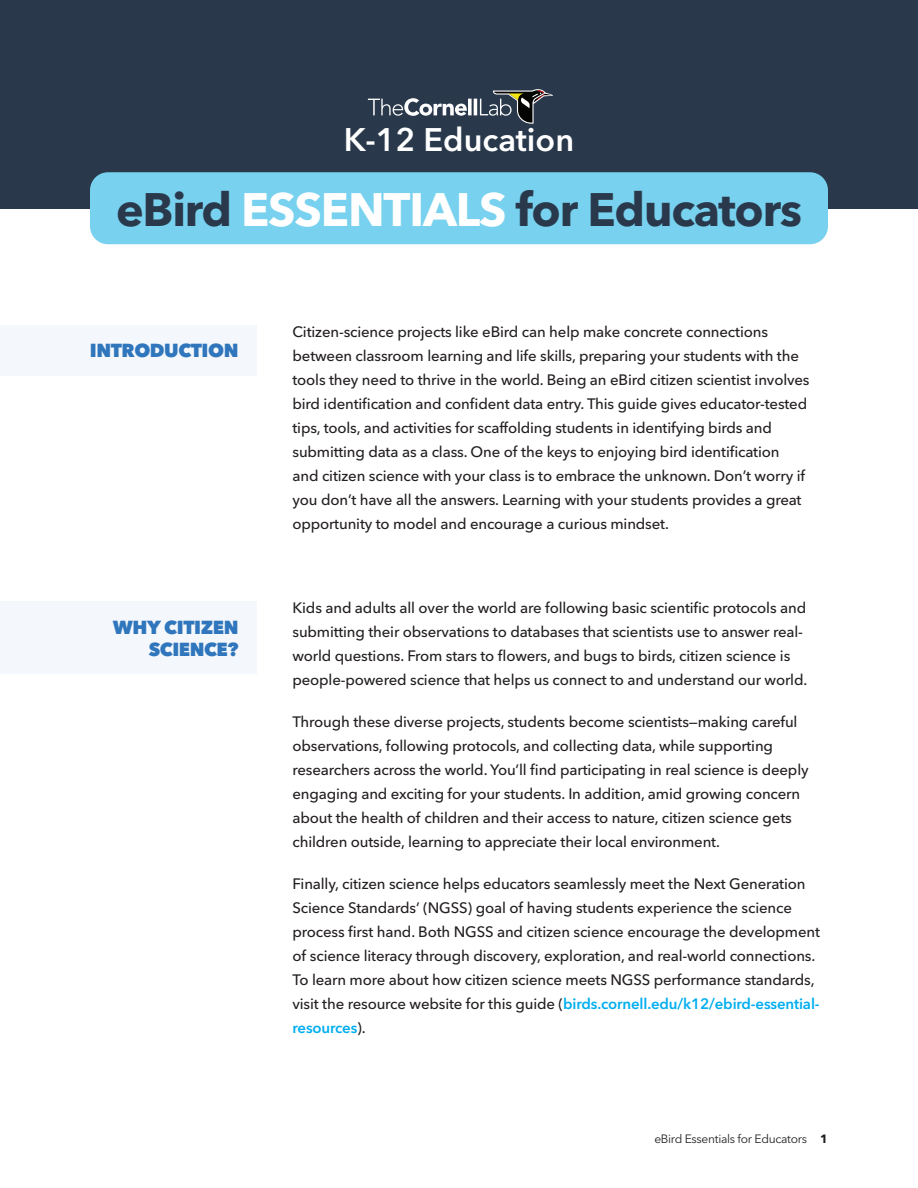
<style>
.page{position:relative;width:918px;height:1188px;background:#fff}
.page>*{position:absolute;margin:0;border:0;box-sizing:border-box;transform-origin:0 0}
.t1{font:700 46.5px "Avenir Next LT Pro";letter-spacing:-.025em;color:#29394b}
.t2{font:600 32.4px "Avenir Next LT Pro";color:#fff}
.t3{font:800 18.75px/22.5px "Avenir Next LT Pro";letter-spacing:-.025em;color:#3076bc;text-align:right}
.t4{font:500 15px/24px "Avenir Next LT Pro";letter-spacing:-.01em;color:#231f20}
.t5{font:12px "Avenir Next LT Pro";letter-spacing:-.025em;color:#231f20}
.s1{color:#fff}
.s2{font-weight:600;color:#00aeef}
.s3{font-weight:700}
</style>
<div class="page">
<div style="left:0;top:0;width:918px;height:208px;background:#29394b"></div>
<div style="left:90px;top:172px;width:738px;height:72px;background:#78d1ee;border-radius:18px"></div>
<div style="left:0;top:325px;width:256px;height:50px;background:#f4f8fc"></div>
<div style="left:0;top:601px;width:256px;height:73px;background:#f4f8fc"></div>
<svg style="left:368px;top:89px;width:185px;height:35px"></svg>
<h2 class="t2" style="left:344px;top:120px;width:232px">K-12 Education</h2>
<h1 class="t1" style="left:116px;top:181px;width:687px">eBird <span class="s1">ESSENTIALS</span> for Educators</h1>
<p class="t3" style="left:90px;top:339px;width:150px">INTRODUCTION</p>
<p class="t3" style="left:113px;top:616px;width:127px">WHY CITIZEN<br>SCIENCE?</p>
<p class="t4" style="left:292px;top:319px;width:519px">Citizen-science projects like eBird can help make concrete connections between classroom learning and life skills, preparing your students with the tools they need to thrive in the world. Being an eBird citizen scientist involves bird identification and confident data entry. This guide gives educator-tested tips, tools, and activities for scaffolding students in identifying birds and submitting data as a class. One of the keys to enjoying bird identification<br>and citizen science with your class is to embrace the unknown. Don’t worry if you don’t have all the answers. Learning with your students provides a great opportunity to model and encourage a curious mindset.</p>
<p class="t4" style="left:292px;top:595px;width:516px">Kids and adults all over the world are following basic scientific protocols and submitting their observations to databases that scientists use to answer real&shy;world questions. From stars to flowers, and bugs to birds, citizen science is people-powered science that helps us connect to and understand our world.</p>
<p class="t4" style="left:292px;top:709px;width:518px">Through these diverse projects, students become scientists—making careful observations, following protocols, and collecting data, while supporting researchers across the world. You’ll find participating in real science is deeply engaging and exciting for your students. In addition, amid growing concern about the health of children and their access to nature, citizen science gets children outside, learning to appreciate their local environment.</p>
<p class="t4" style="left:292px;top:871px;width:529px">Finally, citizen science helps educators seamlessly meet the Next Generation Science Standards’ (NGSS) goal of having students experience the science process first hand. Both NGSS and citizen science encourage the development of science literacy through discovery, exploration, and real-world connections.<br>To learn more about how citizen science meets NGSS performance standards, visit the resource website for this guide (<span class="s2">birds.cornell.edu/k12/ebird-essential&shy;resources</span>).</p>
<p class="t5" style="left:654px;top:1131px;width:175px">eBird Essentials for Educators <span class="s3">1</span></p>
</div>
